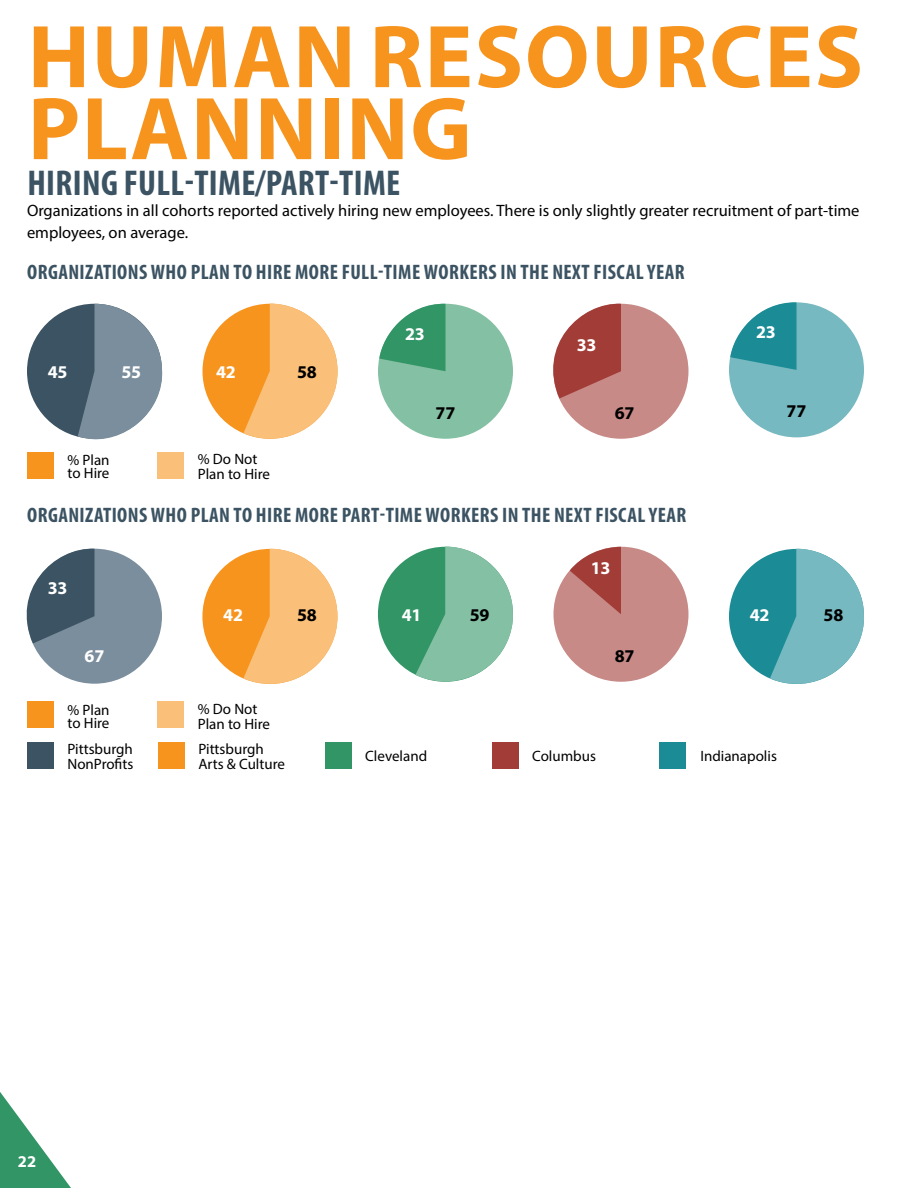
<style>
.page{position:relative;width:918px;height:1188px;background:#fff}
.page>*{position:absolute;margin:0;border:0;box-sizing:border-box;transform-origin:0 0}
.t1{font:700 90px/72px "Myriad Pro";letter-spacing:.02em;color:#f7941e}
.t2{font:700 condensed 36px "Myriad Pro";letter-spacing:.01em;color:#3b5362}
.t3{font:700 condensed 21px "Myriad Pro";letter-spacing:.02em;color:#3b5362}
.t4{font:700 18px "Myriad Pro";letter-spacing:-.01em;color:#fff}
.t5{font:700 18px "Myriad Pro";letter-spacing:-.01em;color:#000}
.t6{font:16.5px/21.6px "Myriad Pro";color:#000}
.t7{font:700 16.5px "Myriad Pro";color:#fff}
.t8{font:15px/15px "Myriad Pro";color:#000}
</style>
<div class="page">
<div style="left:378px;top:547px;width:135px;height:135px;background:#329566;border-radius:50%"></div>
<svg style="left:415px;top:546px;width:98px;height:136px"></svg>
<div style="left:202px;top:549px;width:135px;height:135px;background:#f7941e;border-radius:50%"></div>
<svg style="left:243px;top:548px;width:95px;height:136px"></svg>
<div style="left:27px;top:549px;width:135px;height:135px;background:#7b8e9d;border-radius:50%"></div>
<svg style="left:26px;top:548px;width:68px;height:95px"></svg>
<div style="left:202px;top:304px;width:136px;height:135px;background:#f7941e;border-radius:50%"></div>
<svg style="left:243px;top:303px;width:95px;height:136px"></svg>
<div style="left:378px;top:304px;width:135px;height:135px;background:#84c0a3;border-radius:50%"></div>
<svg style="left:379px;top:303px;width:67px;height:68px"></svg>
<div style="left:554px;top:304px;width:134px;height:135px;background:#c78a87;border-radius:50%"></div>
<svg style="left:553px;top:303px;width:68px;height:96px"></svg>
<div style="left:27px;top:304px;width:135px;height:135px;background:#3b5362;border-radius:50%"></div>
<svg style="left:78px;top:303px;width:85px;height:137px"></svg>
<div style="left:27px;top:452px;width:27px;height:27px;background:#f7941e"></div>
<div style="left:157px;top:452px;width:27px;height:27px;background:#fabf78"></div>
<div style="left:554px;top:547px;width:134px;height:135px;background:#c78a87;border-radius:50%"></div>
<svg style="left:570px;top:547px;width:51px;height:67px"></svg>
<div style="left:27px;top:701px;width:27px;height:27px;background:#f7941e"></div>
<div style="left:157px;top:701px;width:27px;height:27px;background:#fabf78"></div>
<div style="left:158px;top:742px;width:27px;height:28px;background:#f7941e"></div>
<div style="left:325px;top:742px;width:27px;height:28px;background:#329566"></div>
<div style="left:659px;top:742px;width:27px;height:28px;background:#1b8b96"></div>
<div style="left:492px;top:742px;width:27px;height:28px;background:#a23c37"></div>
<div style="left:27px;top:742px;width:27px;height:28px;background:#3b5362"></div>
<div style="left:729px;top:302px;width:135px;height:135px;background:#76b9c0;border-radius:50%"></div>
<svg style="left:730px;top:302px;width:66px;height:68px"></svg>
<div style="left:729px;top:549px;width:135px;height:135px;background:#1b8b96;border-radius:50%"></div>
<svg style="left:770px;top:548px;width:94px;height:136px"></svg>
<svg style="left:0;top:1092px;width:71px;height:96px"></svg>
<h1 class="t1" style="left:28px;top:18px;width:837px">HUMAN RESOURCES<br>PLANNING</h1>
<h2 class="t2" style="left:27px;top:161px;width:375px">HIRING FULL-TIME/PART-TIME</h2>
<p class="t6" style="left:27px;top:200px;width:834px">Organizations in all cohorts reported actively hiring new employees. There is only slightly greater recruitment of part-time employees, on average.</p>
<p class="t3" style="left:27px;top:259px;width:659px">ORGANIZATIONS WHO PLAN TO HIRE MORE FULL-TIME WORKERS IN THE NEXT FISCAL YEAR</p>
<p class="t4" style="left:48px;top:360px;width:21px">45</p>
<p class="t4" style="left:216px;top:360px;width:21px">42</p>
<p class="t4" style="left:122px;top:360px;width:21px">55</p>
<p class="t5" style="left:297px;top:360px;width:21px">58</p>
<p class="t8" style="left:68px;top:453px;width:44px;line-height:13.5px">% Plan to Hire</p>
<p class="t8" style="left:198px;top:451px;width:74px">% Do Not<br>Plan to Hire</p>
<p class="t4" style="left:405px;top:322px;width:21px">23</p>
<p class="t4" style="left:577px;top:333px;width:21px">33</p>
<p class="t5" style="left:436px;top:401px;width:21px">77</p>
<p class="t5" style="left:615px;top:401px;width:21px">67</p>
<p class="t3" style="left:27px;top:502px;width:661px">ORGANIZATIONS WHO PLAN TO HIRE MORE PART-TIME WORKERS IN THE NEXT FISCAL YEAR</p>
<p class="t4" style="left:48px;top:576px;width:21px">33</p>
<p class="t4" style="left:85px;top:644px;width:21px">67</p>
<p class="t4" style="left:223px;top:603px;width:21px">42</p>
<p class="t4" style="left:402px;top:603px;width:21px">41</p>
<p class="t5" style="left:297px;top:603px;width:21px">58</p>
<p class="t5" style="left:470px;top:603px;width:21px">59</p>
<p class="t4" style="left:591px;top:556px;width:21px">13</p>
<p class="t5" style="left:615px;top:644px;width:21px">87</p>
<p class="t4" style="left:756px;top:320px;width:21px">23</p>
<p class="t5" style="left:787px;top:399px;width:21px">77</p>
<p class="t4" style="left:750px;top:603px;width:21px">42</p>
<p class="t5" style="left:824px;top:603px;width:21px">58</p>
<p class="t8" style="left:68px;top:703px;width:44px;line-height:13.5px">% Plan to Hire</p>
<p class="t8" style="left:198px;top:701px;width:74px">% Do Not<br>Plan to Hire</p>
<p class="t8" style="left:198px;top:742px;width:88px">Pittsburgh<br>Arts &amp; Culture</p>
<p class="t8" style="left:365px;top:748px;width:63px">Cleveland</p>
<p class="t8" style="left:532px;top:748px;width:65px">Columbus</p>
<p class="t8" style="left:700px;top:748px;width:78px">Indianapolis</p>
<p class="t8" style="left:68px;top:742px;width:67px">Pittsburgh<br>NonProfits</p>
<p class="t7" style="left:18px;top:1151px;width:20px">22</p>
</div>
